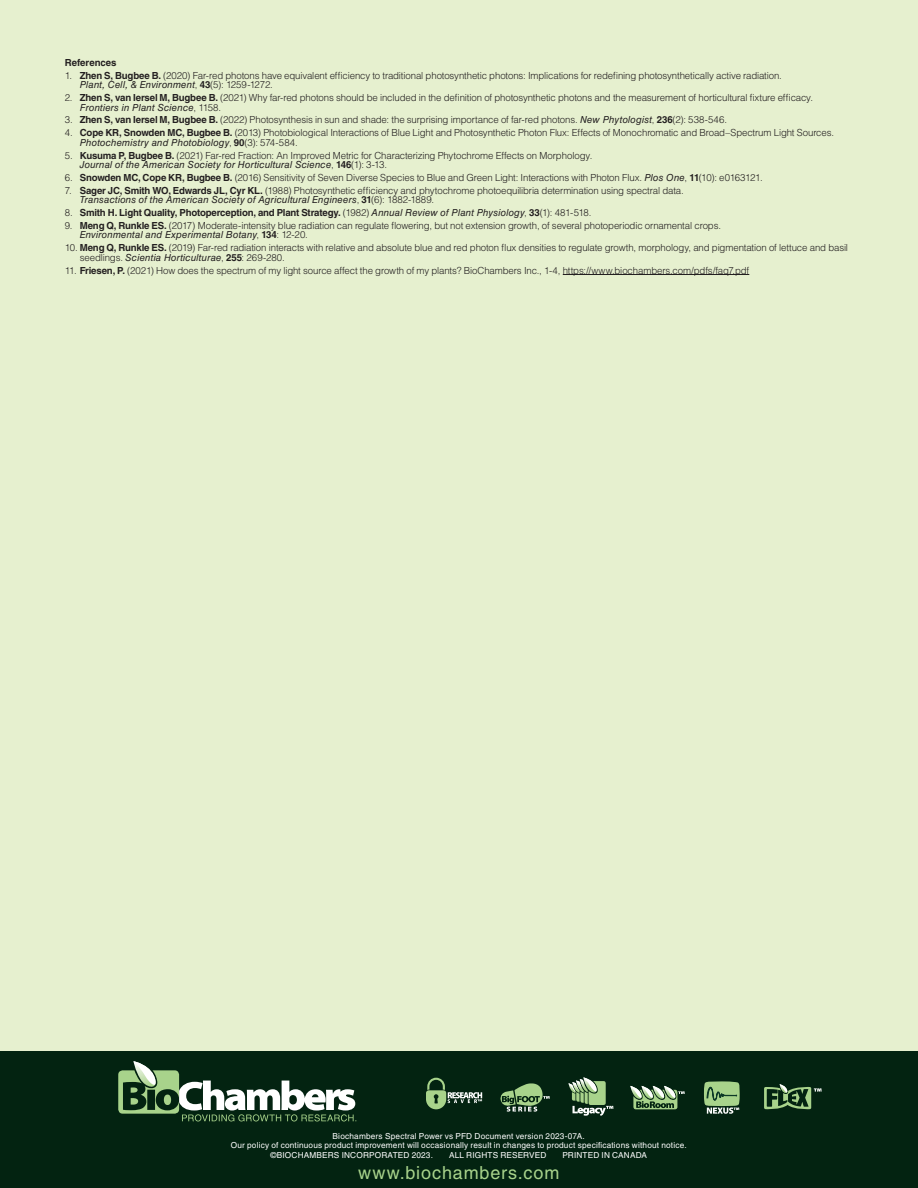
<style>
.page{position:relative;width:918px;height:1188px;background:#e6f0cf}
.page>*{position:absolute;margin:0;border:0;box-sizing:border-box;transform-origin:0 0}
.t1{font:18px "Helvetica LT Std";letter-spacing:.05em;color:#a8d38b}
.t2{font:300 9.75px/9.8px "Helvetica LT Std";letter-spacing:-.015em;color:#231f20}
.t3{font:700 9.75px "Helvetica LT Std";letter-spacing:-.02em;color:#231f20}
.t4{font:700 9.75px "Helvetica LT Std";color:#231f20}
.t5{font:8.25px "Helvetica LT Std";letter-spacing:.02em;color:#fff}
.s1{font-weight:700}
.s2{font-weight:400;font-style:italic}
.s3{font-weight:300}
</style>
<div class="page">
<div style="left:0;top:1051px;width:918px;height:137px;background:#042616"></div>
<hr style="left:563px;top:274px;width:186px;height:1px;background:#231f20">
<svg style="left:426px;top:1078px;width:56px;height:31px"></svg>
<svg style="left:500px;top:1083px;width:50px;height:29px"></svg>
<svg style="left:764px;top:1084px;width:58px;height:26px"></svg>
<svg style="left:630px;top:1086px;width:55px;height:23px"></svg>
<svg style="left:568px;top:1077px;width:45px;height:39px"></svg>
<svg style="left:118px;top:1061px;width:238px;height:60px"></svg>
<svg style="left:704px;top:1081px;width:36px;height:33px"></svg>
<p class="t4" style="left:65px;top:57px;width:53px">References</p>
<p class="t2" style="left:80px;top:70px;width:704px;text-indent:-15px">1. <span class="s1">Zhen S, Bugbee B.</span> (2020) Far-red photons have equivalent efficiency to traditional photosynthetic photons: Implications for redefining photosynthetically active radiation.<br><span class="s2">Plant, Cell, &amp; Environment</span>, <span class="s1">43</span>(5): 1259-1272.</p>
<p class="t2" style="left:80px;top:93px;width:735px;text-indent:-15px">2. <span class="s1">Zhen S, van Iersel M, Bugbee B.</span> (2021) Why far-red photons should be included in the definition of photosynthetic photons and the measurement of horticultural fixture efficacy.<br><span class="s2">Frontiers in Plant Science</span>, 1158.</p>
<p class="t2" style="left:65px;top:115px;width:664px">3. <span class="s1">Zhen S, van Iersel M, Bugbee B.</span> (2022) Photosynthesis in sun and shade: the surprising importance of far-red photons. <span class="s2">New Phytologist</span>, <span class="s1">236</span>(2): 538-546.</p>
<p class="t2" style="left:80px;top:128px;width:756px;text-indent:-15px">4. <span class="s1">Cope KR, Snowden MC, Bugbee B.</span> (2013) Photobiological Interactions of Blue Light and Photosynthetic Photon Flux: Effects of Monochromatic and Broad–Spectrum Light Sources.<br><span class="s2">Photochemistry and Photobiology</span>, <span class="s1">90</span>(3): 574-584.</p>
<p class="t2" style="left:80px;top:150px;width:514px;text-indent:-15px">5. <span class="s1">Kusuma P, Bugbee B.</span> (2021) Far-red Fraction: An Improved Metric for Characterizing Phytochrome Effects on Morphology.<br><span class="s2">Journal of the American Society for Horticultural Science</span>, <span class="s1">146</span>(1): 3-13.</p>
<p class="t2" style="left:65px;top:173px;width:700px">6. <span class="s1">Snowden MC, Cope KR, Bugbee B.</span> (2016) Sensitivity of Seven Diverse Species to Blue and Green Light: Interactions with Photon Flux. <span class="s2">Plos One</span>, <span class="s1">11</span>(10): e0163121.</p>
<p class="t2" style="left:80px;top:185px;width:606px;text-indent:-15px">7. <span class="s1">Sager JC, Smith WO, Edwards JL, Cyr KL.</span> (1988) Photosynthetic efficiency and phytochrome photoequilibria determination using spectral data.<br><span class="s2">Transactions of the American Society of Agricultural Engineers</span>, <span class="s1">31</span>(6): 1882-1889.</p>
<p class="t3" style="left:65px;top:207px;width:528px"><span class="s3">8.</span> Smith H. Light Quality, Photoperception, and Plant Strategy. <span class="s3">(1982)</span> <span class="s2">Annual Review of Plant Physiology</span><span class="s3">,</span> 33<span class="s3">(1): 481-518.</span></p>
<p class="t2" style="left:80px;top:220px;width:643px;text-indent:-15px">9. <span class="s1">Meng Q, Runkle ES.</span> (2017) Moderate-intensity blue radiation can regulate flowering, but not extension growth, of several photoperiodic ornamental crops.<br><span class="s2">Environmental and Experimental Botany</span>, <span class="s1">134</span>: 12-20.</p>
<p class="t2" style="left:80px;top:243px;width:770px;text-indent:-15px">10. <span class="s1">Meng Q, Runkle ES.</span> (2019) Far-red radiation interacts with relative and absolute blue and red photon flux densities to regulate growth, morphology, and pigmentation of lettuce and basil seedlings. <span class="s2">Scientia Horticulturae</span>, <span class="s1">255</span>: 269-280.</p>
<p class="t2" style="left:65px;top:265px;width:686px">11. <span class="s1">Friesen, P.</span> (2021) How does the spectrum of my light source affect the growth of my plants? BioChambers Inc., 1-4, https://www.biochambers.com/pdfs/faq7.pdf</p>
<p class="t5" style="left:333px;top:1131px;width:254px">Biochambers Spectral Power vs PFD Document version 2023-07A.</p>
<p class="t5" style="left:270px;top:1150px;width:164px">©BIOCHAMBERS INCORPORATED 2023.</p>
<p class="t5" style="left:449px;top:1150px;width:99px">ALL RIGHTS RESERVED</p>
<p class="t5" style="left:562px;top:1150px;width:86px">PRINTED IN CANADA</p>
<p class="t5" style="left:231px;top:1141px;width:458px">Our policy of continuous product improvement will occasionally result in changes to product specifications without notice.</p>
<h1 class="t1" style="left:358px;top:1163px;width:203px">www.biochambers.com</h1>
</div>
